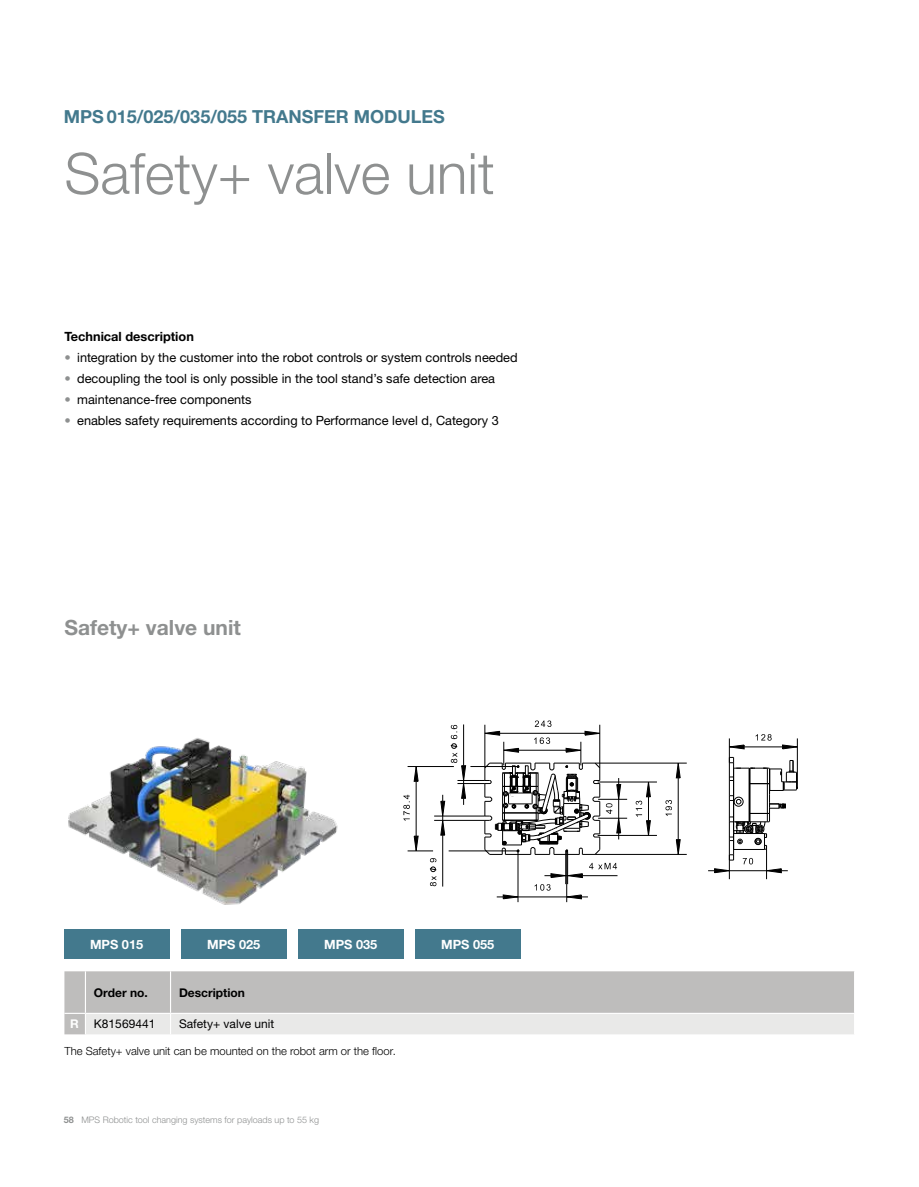
<style>
.page{position:relative;width:919px;height:1187px;background:#fff}
.page>*{position:absolute;margin:0;border:0;box-sizing:border-box;transform-origin:0 0}
.t1{font:300 57px "Helvetica Neue LTW1 G";color:#8e9090}
.t2{font:700 21px "Helvetica Neue LTW1 G";color:#8e9090}
.t3{font:700 18px "Helvetica Neue LTW1 G";color:#43798d}
.t4{font:12.75px "Helvetica Neue LTW1 G";color:#000}
.t5{font:700 12.75px "Helvetica Neue LTW1 G";color:#fff}
.t6{font:700 12.75px "Helvetica Neue LTW1 G";color:#000}
.t7{font:12px "Helvetica Neue LTW1 G";color:#000}
.t8{font:700 12px "Helvetica Neue LTW1 G";color:#000}
.t9{font:300 11.25px "Helvetica Neue LTW1 G";color:#000}
.t10{font:300 9px "Helvetica Neue LTW1 G";color:#8e9090}
.s1{color:#8e9090}
.s2{font-weight:700;color:#fff}
.s3{font-weight:700}
</style>
<div class="page">
<img style="left:68px;top:738px;width:270px;height:167px">
<svg style="left:503px;top:762px;width:264px;height:140px"></svg>
<svg style="left:635px;top:777px;width:16px;height:62px"></svg>
<svg style="left:665px;top:799px;width:7px;height:16px"></svg>
<hr style="left:678px;top:777px;width:1px;height:62px;background:#000">
<svg style="left:675px;top:839px;width:5px;height:19px"></svg>
<svg style="left:675px;top:762px;width:5px;height:16px"></svg>
<svg style="left:403px;top:720px;width:224px;height:179px"></svg>
<svg style="left:708px;top:734px;width:90px;height:145px"></svg>
<div style="left:64px;top:971px;width:790px;height:41px;background:#bebdbc"></div>
<hr style="left:85px;top:971px;width:1px;height:41px;background:#fff">
<hr style="left:170px;top:971px;width:1px;height:41px;background:#fff">
<svg style="left:64px;top:1012px;width:790px;height:22px;background:#e7e7e6"></svg>
<div style="left:64px;top:929px;width:105px;height:30px;background:#43798d"></div>
<div style="left:181px;top:929px;width:105px;height:30px;background:#43798d"></div>
<div style="left:298px;top:929px;width:105px;height:30px;background:#43798d"></div>
<div style="left:415px;top:929px;width:105px;height:30px;background:#43798d"></div>
<h3 class="t3" style="left:64px;top:105px;width:382px">MPS 015/025/035/055 TRANSFER MODULES</h3>
<h1 class="t1" style="left:64px;top:139px;width:432px">Safety+ valve unit</h1>
<p class="t6" style="left:64px;top:328px;width:131px">Technical description</p>
<p class="t4" style="left:64px;top:349px;width:455px"><span class="s1">•</span> integration by the customer into the robot controls or system controls needed</p>
<p class="t4" style="left:64px;top:370px;width:432px"><span class="s1">•</span> decoupling the tool is only possible in the tool stand’s safe detection area</p>
<p class="t4" style="left:64px;top:391px;width:189px"><span class="s1">•</span> maintenance-free components</p>
<p class="t4" style="left:64px;top:412px;width:436px"><span class="s1">•</span> enables safety requirements according to Performance level d, Category 3</p>
<h2 class="t2" style="left:64px;top:614px;width:178px">Safety+ valve unit</h2>
<p class="t5" style="left:90px;top:936px;width:55px">MPS 015</p>
<p class="t5" style="left:207px;top:936px;width:55px">MPS 025</p>
<p class="t5" style="left:324px;top:936px;width:55px">MPS 035</p>
<p class="t5" style="left:441px;top:936px;width:55px">MPS 055</p>
<p class="t8" style="left:94px;top:984px;width:55px">Order no.</p>
<p class="t8" style="left:179px;top:984px;width:67px">Description</p>
<p class="t7" style="left:70px;top:1016px;width:86px"><span class="s2">R</span> K81569441</p>
<p class="t7" style="left:179px;top:1016px;width:97px">Safety+ valve unit</p>
<p class="t9" style="left:64px;top:1044px;width:333px">The Safety+ valve unit can be mounted on the robot arm or the floor.</p>
<p class="t10" style="left:64px;top:1114px;width:257px"><span class="s3">58</span> MPS Robotic tool changing systems for payloads up to 55 kg</p>
</div>
